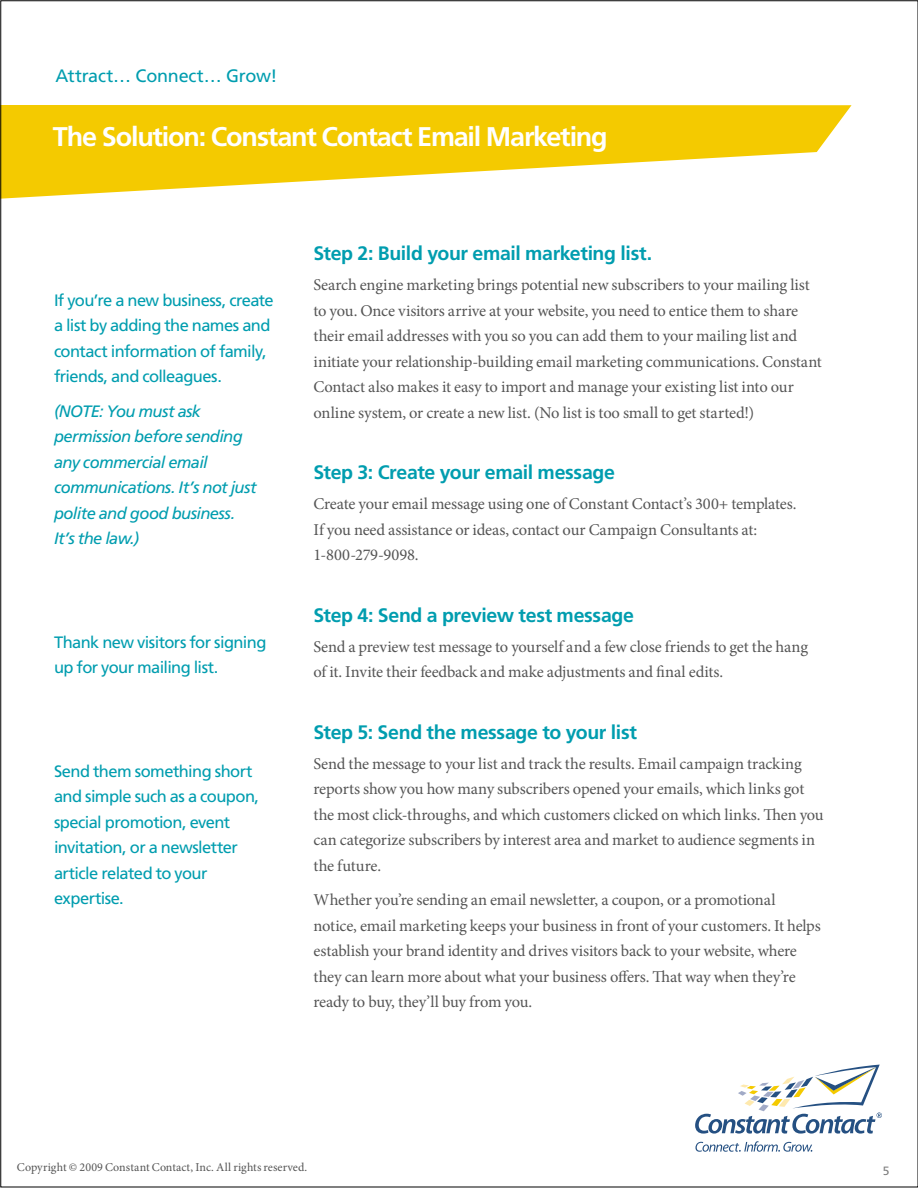
<style>
.page{position:relative;width:918px;height:1188px;background:#fff}
.page>*{position:absolute;margin:0;border:0;box-sizing:border-box;transform-origin:0 0}
.t1{font:700 27px "Frutiger LT Std";letter-spacing:-.045em;color:#fff}
.t2{font:700 19.5px "Frutiger LT Std";letter-spacing:-.015em;color:#009daf}
.t3{font:18px "Frutiger LT Std";letter-spacing:-.01em;color:#009daf}
.t4{font:16.5px/25.5px "Minion Pro";letter-spacing:-.01em;color:#555}
.t5{font:16.5px/25.5px "Frutiger LT Std";letter-spacing:-.035em;color:#009daf}
.t6{font:italic 16.5px/25.5px "Frutiger LT Std";letter-spacing:-.04em;color:#009daf}
.t7{font:12px "Minion Pro";letter-spacing:.005em;color:#555}
.t8{font:12px "Frutiger LT Std";color:#7d7d7d}
</style>
<div class="page">
<svg style="left:695px;top:1065px;width:187px;height:69px"></svg>
<svg style="left:695px;top:1141px;width:117px;height:11px"></svg>
<svg style="left:2px;top:105px;width:850px;height:94px;fill:#f4ca00"></svg>
<p class="t3" style="left:56px;top:65px;width:224px">Attract… Connect… Grow!</p>
<h1 class="t1" style="left:53px;top:121px;width:556px">The Solution: Constant Contact Email Marketing</h1>
<p class="t5" style="left:54px;top:287px;width:221px">If you’re a new business, create a list by adding the names and contact information of family, friends, and colleagues.</p>
<p class="t6" style="left:54px;top:399px;width:204px">(NOTE: You must ask permission before sending any commercial email communications. It’s not just polite and good business.<br>It’s the law.)</p>
<p class="t5" style="left:54px;top:629px;width:214px">Thank new visitors for signing up for your mailing list.</p>
<p class="t5" style="left:54px;top:758px;width:207px">Send them something short and simple such as a coupon, special promotion, event invitation, or a newsletter article related to your expertise.</p>
<p class="t2" style="left:314px;top:242px;width:340px">Step 2: Build your email marketing list.</p>
<p class="t4" style="left:314px;top:272px;width:510px">Search engine marketing brings potential new subscribers to your mailing list to you. Once visitors arrive at your website, you need to entice them to share their email addresses with you so you can add them to your mailing list and initiate your relationship-building email marketing communications. Constant Contact also makes it easy to import and manage your existing list into our online system, or create a new list. (No list is too small to get started!)</p>
<p class="t2" style="left:314px;top:461px;width:303px">Step 3: Create your email message</p>
<p class="t4" style="left:314px;top:491px;width:485px">Create your email message using one of Constant Contact’s 300+ templates.<br>If you need assistance or ideas, contact our Campaign Consultants at:<br>1-800-279-9098.</p>
<p class="t2" style="left:314px;top:603px;width:322px">Step 4: Send a preview test message</p>
<p class="t4" style="left:314px;top:634px;width:496px">Send a preview test message to yourself and a few close friends to get the hang of it. Invite their feedback and make adjustments and final edits.</p>
<p class="t2" style="left:314px;top:720px;width:325px">Step 5: Send the message to your list</p>
<p class="t4" style="left:314px;top:751px;width:512px">Send the message to your list and track the results. Email campaign tracking reports show you how many subscribers opened your emails, which links got the most click-throughs, and which customers clicked on which links. Then you can categorize subscribers by interest area and market to audience segments in the future.</p>
<p class="t4" style="left:314px;top:887px;width:509px">Whether you’re sending an email newsletter, a coupon, or a promotional notice, email marketing keeps your business in front of your customers. It helps establish your brand identity and drives visitors back to your website, where they can learn more about what your business offers. That way when they’re ready to buy, they’ll buy from you.</p>
<p class="t7" style="left:17px;top:1159px;width:292px">Copyright © 2009 Constant Contact, Inc. All rights reserved.</p>
<p class="t8" style="left:883px;top:1163px;width:8px">5</p>
</div>
